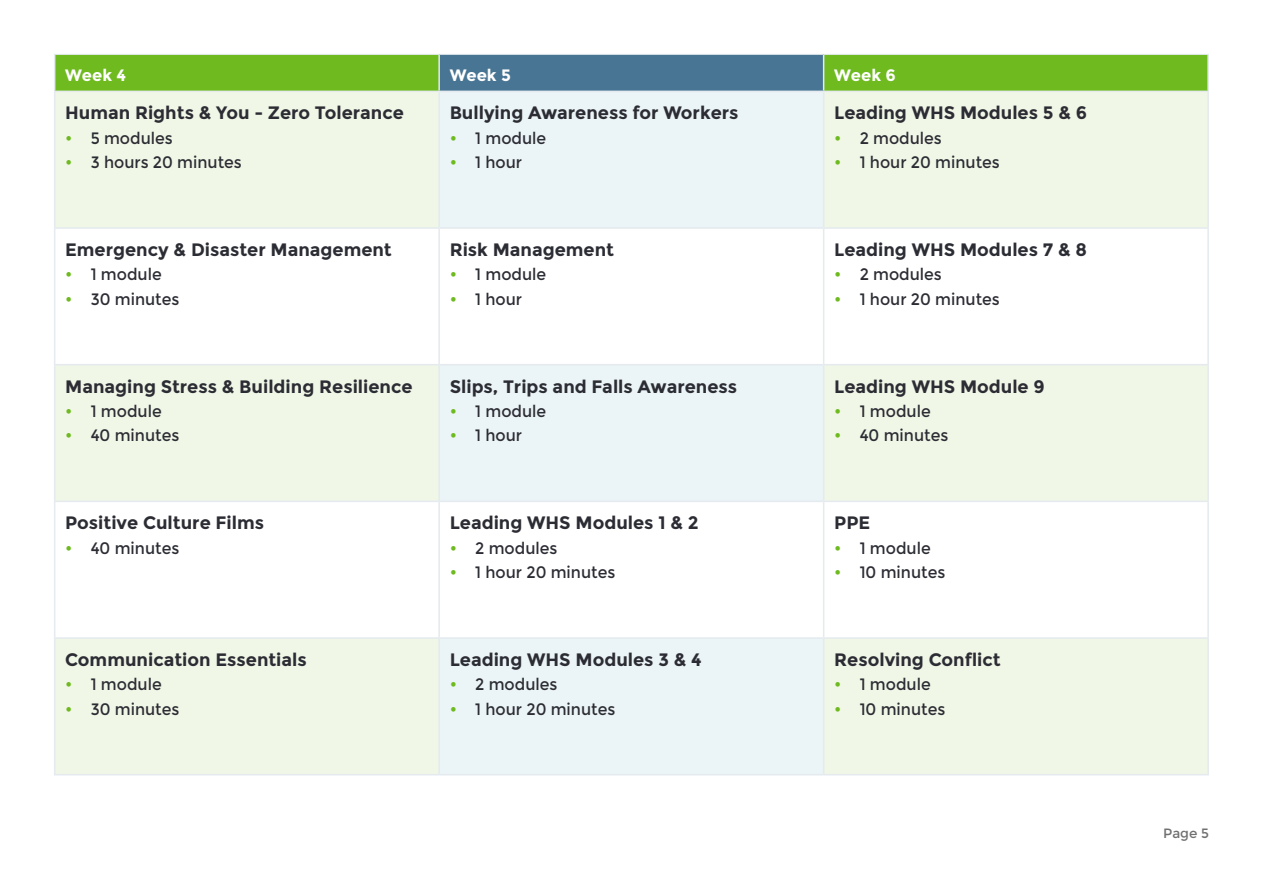
<style>
.page{position:relative;width:1263px;height:893px;background:#fff}
.page>*{position:absolute;margin:0;border:0;box-sizing:border-box;transform-origin:0 0}
.t1{font:700 18px "Montserrat";color:#2c2d34}
.t2{font:16.5px "Montserrat";color:#2c2d34;scale:.95 1}
.t3{font:700 16.5px "Montserrat";color:#fff}
.t4{font:13.5px "Montserrat";color:#707070}
.s1{font-size:18px;color:#6eba1f}
</style>
<div class="page">
<div style="left:55px;top:55px;width:1152px;height:36px;background:#6eba1f"></div>
<div style="left:439px;top:54px;width:385px;height:37px;background:#497594"></div>
<div style="left:55px;top:92px;width:1152px;height:682px;background:#f1f7e7"></div>
<div style="left:440px;top:92px;width:383px;height:682px;background:#ebf4f7"></div>
<svg style="left:55px;top:229px;width:1152px;height:135px"></svg>
<svg style="left:55px;top:502px;width:1152px;height:135px"></svg>
<hr style="left:54px;top:55px;width:1px;height:36px;background:#e4eaee">
<hr style="left:438px;top:55px;width:2px;height:36px;background:#e4eaee">
<hr style="left:823px;top:55px;width:1px;height:36px;background:#e4eaee">
<hr style="left:1207px;top:55px;width:2px;height:36px;background:#e4eaee">
<hr style="left:54px;top:91px;width:385px;height:1px;background:#e4eaee">
<hr style="left:54px;top:92px;width:1px;height:135px;background:#e4eaee">
<hr style="left:439px;top:91px;width:385px;height:1px;background:#e4eaee">
<hr style="left:438px;top:92px;width:2px;height:135px;background:#e4eaee">
<hr style="left:824px;top:91px;width:385px;height:1px;background:#e4eaee">
<hr style="left:823px;top:92px;width:1px;height:135px;background:#e4eaee">
<hr style="left:1207px;top:92px;width:2px;height:135px;background:#e4eaee">
<hr style="left:54px;top:227px;width:385px;height:2px;background:#e4eaee">
<hr style="left:54px;top:229px;width:1px;height:135px;background:#e4eaee">
<hr style="left:439px;top:227px;width:385px;height:2px;background:#e4eaee">
<hr style="left:438px;top:229px;width:2px;height:135px;background:#e4eaee">
<hr style="left:824px;top:227px;width:385px;height:2px;background:#e4eaee">
<hr style="left:823px;top:229px;width:1px;height:135px;background:#e4eaee">
<hr style="left:1207px;top:229px;width:2px;height:135px;background:#e4eaee">
<hr style="left:54px;top:364px;width:385px;height:1px;background:#e4eaee">
<hr style="left:54px;top:365px;width:1px;height:136px;background:#e4eaee">
<hr style="left:439px;top:364px;width:385px;height:1px;background:#e4eaee">
<hr style="left:438px;top:365px;width:2px;height:136px;background:#e4eaee">
<hr style="left:824px;top:364px;width:385px;height:1px;background:#e4eaee">
<hr style="left:823px;top:365px;width:1px;height:136px;background:#e4eaee">
<hr style="left:1207px;top:365px;width:2px;height:136px;background:#e4eaee">
<hr style="left:54px;top:501px;width:385px;height:1px;background:#e4eaee">
<hr style="left:54px;top:502px;width:1px;height:135px;background:#e4eaee">
<hr style="left:439px;top:501px;width:385px;height:1px;background:#e4eaee">
<hr style="left:438px;top:502px;width:2px;height:135px;background:#e4eaee">
<hr style="left:824px;top:501px;width:385px;height:1px;background:#e4eaee">
<hr style="left:823px;top:502px;width:1px;height:135px;background:#e4eaee">
<hr style="left:1207px;top:502px;width:2px;height:135px;background:#e4eaee">
<hr style="left:54px;top:637px;width:385px;height:2px;background:#e4eaee">
<hr style="left:54px;top:639px;width:1px;height:135px;background:#e4eaee">
<hr style="left:439px;top:637px;width:385px;height:2px;background:#e4eaee">
<hr style="left:438px;top:639px;width:2px;height:135px;background:#e4eaee">
<hr style="left:824px;top:637px;width:385px;height:2px;background:#e4eaee">
<hr style="left:823px;top:639px;width:1px;height:135px;background:#e4eaee">
<hr style="left:1207px;top:639px;width:2px;height:135px;background:#e4eaee">
<hr style="left:54px;top:774px;width:385px;height:1px;background:#e4eaee">
<hr style="left:439px;top:774px;width:385px;height:1px;background:#e4eaee">
<hr style="left:824px;top:774px;width:385px;height:1px;background:#e4eaee">
<hr style="left:54px;top:54px;width:385px;height:1px;background:#e4eaee">
<hr style="left:439px;top:54px;width:385px;height:1px;background:#e4eaee">
<hr style="left:824px;top:54px;width:385px;height:1px;background:#e4eaee">
<p class="t3" style="left:65px;top:65px;width:63px">Week 4</p>
<p class="t3" style="left:450px;top:65px;width:63px">Week 5</p>
<p class="t3" style="left:834px;top:65px;width:63px">Week 6</p>
<p class="t1" style="left:65px;top:102px;width:340px">Human Rights &amp; You - Zero Tolerance</p>
<p class="t2" style="left:65px;top:128px;width:115px"><span class="s1">•</span> 5 modules</p>
<p class="t2" style="left:65px;top:152px;width:188px"><span class="s1">•</span> 3 hours 20 minutes</p>
<p class="t1" style="left:450px;top:102px;width:290px">Bullying Awareness for Workers</p>
<p class="t2" style="left:450px;top:128px;width:103px"><span class="s1">•</span> 1 module</p>
<p class="t2" style="left:450px;top:152px;width:78px"><span class="s1">•</span> 1 hour</p>
<p class="t1" style="left:834px;top:102px;width:254px">Leading WHS Modules 5 &amp; 6</p>
<p class="t2" style="left:834px;top:128px;width:115px"><span class="s1">•</span> 2 modules</p>
<p class="t2" style="left:834px;top:152px;width:176px"><span class="s1">•</span> 1 hour 20 minutes</p>
<p class="t1" style="left:65px;top:239px;width:328px">Emergency &amp; Disaster Management</p>
<p class="t2" style="left:65px;top:265px;width:103px"><span class="s1">•</span> 1 module</p>
<p class="t2" style="left:65px;top:289px;width:122px"><span class="s1">•</span> 30 minutes</p>
<p class="t1" style="left:65px;top:376px;width:349px">Managing Stress &amp; Building Resilience</p>
<p class="t2" style="left:65px;top:402px;width:103px"><span class="s1">•</span> 1 module</p>
<p class="t2" style="left:65px;top:426px;width:122px"><span class="s1">•</span> 40 minutes</p>
<p class="t1" style="left:65px;top:512px;width:200px">Positive Culture Films</p>
<p class="t2" style="left:65px;top:538px;width:122px"><span class="s1">•</span> 40 minutes</p>
<p class="t1" style="left:65px;top:649px;width:243px">Communication Essentials</p>
<p class="t2" style="left:65px;top:675px;width:103px"><span class="s1">•</span> 1 module</p>
<p class="t2" style="left:65px;top:699px;width:122px"><span class="s1">•</span> 30 minutes</p>
<p class="t1" style="left:450px;top:239px;width:166px">Risk Management</p>
<p class="t2" style="left:450px;top:265px;width:103px"><span class="s1">•</span> 1 module</p>
<p class="t2" style="left:450px;top:289px;width:78px"><span class="s1">•</span> 1 hour</p>
<p class="t1" style="left:450px;top:376px;width:289px">Slips, Trips and Falls Awareness</p>
<p class="t2" style="left:450px;top:402px;width:103px"><span class="s1">•</span> 1 module</p>
<p class="t2" style="left:450px;top:426px;width:78px"><span class="s1">•</span> 1 hour</p>
<p class="t1" style="left:450px;top:512px;width:250px">Leading WHS Modules 1 &amp; 2</p>
<p class="t2" style="left:450px;top:538px;width:115px"><span class="s1">•</span> 2 modules</p>
<p class="t2" style="left:450px;top:562px;width:176px"><span class="s1">•</span> 1 hour 20 minutes</p>
<p class="t1" style="left:450px;top:649px;width:254px">Leading WHS Modules 3 &amp; 4</p>
<p class="t2" style="left:450px;top:675px;width:115px"><span class="s1">•</span> 2 modules</p>
<p class="t2" style="left:450px;top:699px;width:176px"><span class="s1">•</span> 1 hour 20 minutes</p>
<p class="t1" style="left:834px;top:239px;width:254px">Leading WHS Modules 7 &amp; 8</p>
<p class="t2" style="left:834px;top:265px;width:115px"><span class="s1">•</span> 2 modules</p>
<p class="t2" style="left:834px;top:289px;width:176px"><span class="s1">•</span> 1 hour 20 minutes</p>
<p class="t1" style="left:834px;top:376px;width:212px">Leading WHS Module 9</p>
<p class="t2" style="left:834px;top:402px;width:103px"><span class="s1">•</span> 1 module</p>
<p class="t2" style="left:834px;top:426px;width:122px"><span class="s1">•</span> 40 minutes</p>
<p class="t1" style="left:834px;top:512px;width:38px">PPE</p>
<p class="t2" style="left:834px;top:538px;width:103px"><span class="s1">•</span> 1 module</p>
<p class="t2" style="left:834px;top:562px;width:119px"><span class="s1">•</span> 10 minutes</p>
<p class="t1" style="left:834px;top:649px;width:168px">Resolving Conflict</p>
<p class="t2" style="left:834px;top:675px;width:103px"><span class="s1">•</span> 1 module</p>
<p class="t2" style="left:834px;top:699px;width:119px"><span class="s1">•</span> 10 minutes</p>
<p class="t4" style="left:1163px;top:825px;width:47px">Page 5</p>
</div>
